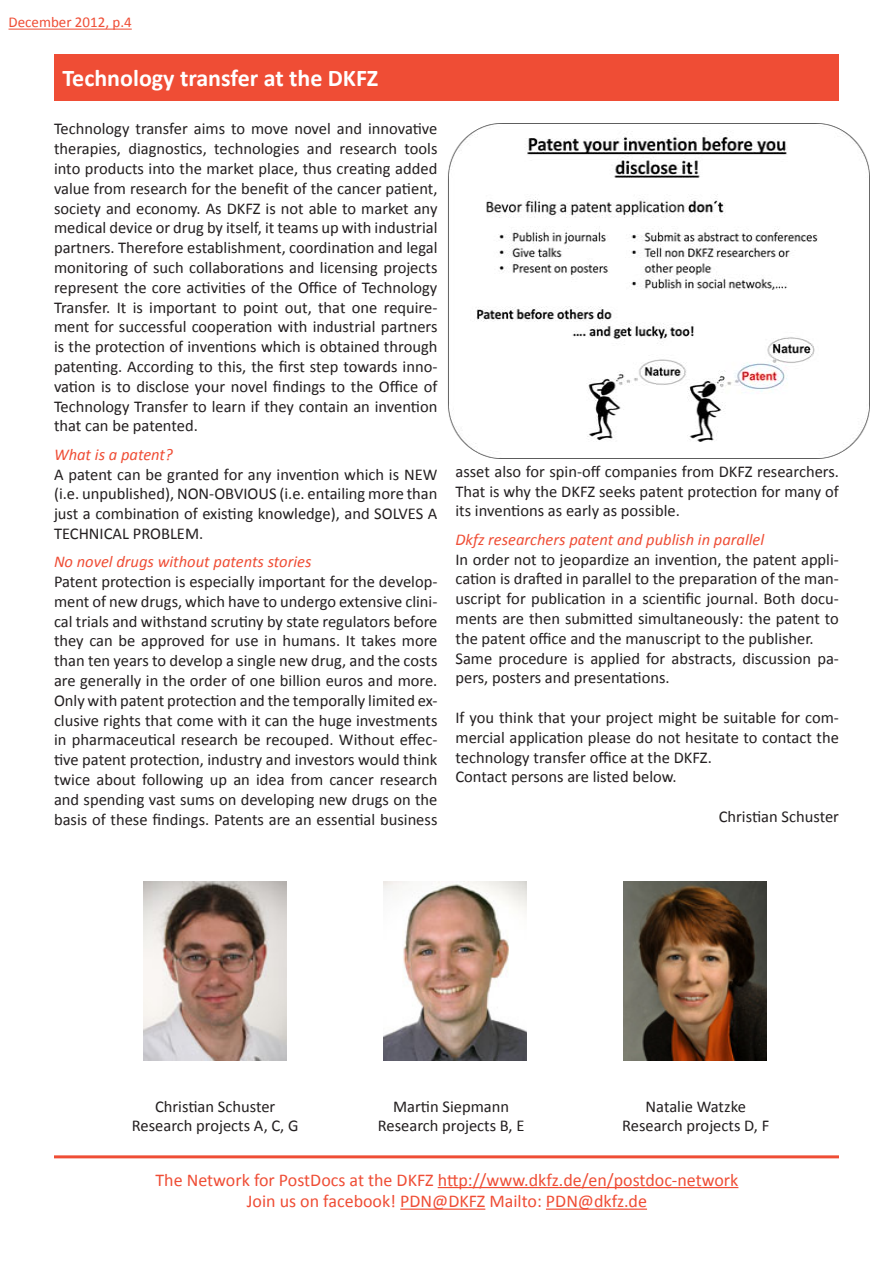
<style>
.page{position:relative;width:893px;height:1263px;background:#fff}
.page>*{position:absolute;margin:0;border:0;box-sizing:border-box;transform-origin:0 0}
.Article_title{font:700 24px "Calibri";color:#fff}
.t1{font:18px/21.6px "Calibri";color:#ef4d35;text-align:center}
.Article_title-2{font:16.5px/19.8px "Calibri";color:#231f20;text-align:justify}
.t2{font:italic 16.5px "Calibri";color:#ef4d35}
.t3{font:15px "Calibri";color:#ef4d35}
</style>
<div class="page">
<hr style="left:438px;top:1187px;width:300px;height:1px;background:#ef4d35">
<hr style="left:400px;top:1208px;width:85px;height:2px;background:#ef4d35">
<hr style="left:546px;top:1208px;width:101px;height:2px;background:#ef4d35">
<hr style="left:54px;top:1155px;width:785px;height:3px;background:#ef4d35">
<hr style="left:9px;top:29px;width:123px;height:1px;background:#ef4d35">
<div style="left:54px;top:54px;width:785px;height:47px;background:#ef4d35"></div>
<img style="left:143px;top:882px;width:143px;height:178px">
<img style="left:383px;top:882px;width:143px;height:178px">
<img style="left:624px;top:882px;width:143px;height:178px">
<img style="left:448px;top:123px;width:422px;height:336px">
<p class="t3" style="left:9px;top:13px;width:125px">December 2012, p.4</p>
<p class="t3" style="left:13px;top:13px;width:125px">December 2012, p.4</p>
<p class="Article_title" style="left:63px;top:64px;width:317px">Technology transfer at the DKFZ</p>
<p class="Article_title-2" style="left:54px;top:118px;width:385px">Technology transfer aims to move novel and innovative therapies, diagnostics, technologies and research tools into products into the market place, thus creating added value from research for the benefit of the cancer patient, society and economy. As DKFZ is not able to market any medical device or drug by itself, it teams up with industrial partners. Therefore establishment, coordination and legal monitoring of such collaborations and licensing projects represent the core activities of the Office of Technology Transfer. It is important to point out, that one require&shy;ment for successful cooperation with industrial partners is the protection of inventions which is obtained through patenting. According to this, the first step towards inno&shy;vation is to disclose your novel findings to the Office of Technology Transfer to learn if they contain an invention that can be patented.</p>
<p class="t2" style="left:54px;top:444px;width:120px">What is a patent?</p>
<p class="Article_title-2" style="left:54px;top:463px;width:385px">A patent can be granted for any invention which is NEW (i.e. unpublished), NON-OBVIOUS (i.e. entailing more than just a combination of existing knowledge), and SOLVES A TECHNICAL PROBLEM.</p>
<p class="t2" style="left:54px;top:551px;width:259px">No novel drugs without patents stories</p>
<p class="Article_title-2" style="left:54px;top:571px;width:385px">Patent protection is especially important for the develop&shy;ment of new drugs, which have to undergo extensive clini&shy;cal trials and withstand scrutiny by state regulators before they can be approved for use in humans. It takes more than ten years to develop a single new drug, and the costs are generally in the order of one billion euros and more.<br>Only with patent protection and the temporally limited ex&shy;clusive rights that come with it can the huge investments in pharmaceutical research be recouped. Without effec&shy;tive patent protection, industry and investors would think twice about following up an idea from cancer research and spending vast sums on developing new drugs on the basis of these findings. Patents are an essential business</p>
<p class="Article_title-2" style="left:455px;top:461px;width:385px">asset also for spin-off companies from DKFZ researchers.<br>That is why the DKFZ seeks patent protection for many of its inventions as early as possible.</p>
<p class="t2" style="left:455px;top:529px;width:310px">Dkfz researchers patent and publish in parallel</p>
<p class="Article_title-2" style="left:455px;top:548px;width:385px">In order not to jeopardize an invention, the patent appli&shy;cation is drafted in parallel to the preparation of the man&shy;uscript for publication in a scientific journal. Both docu&shy;ments are then submitted simultaneously: the patent to the patent office and the manuscript to the publisher.</p>
<p class="Article_title-2" style="left:455px;top:647px;width:385px">Same procedure is applied for abstracts, discussion pa&shy;pers, posters and presentations.</p>
<p class="Article_title-2" style="left:455px;top:707px;width:385px">If you think that your project might be suitable for com&shy;mercial application please do not hesitate to contact the technology transfer office at the DKFZ.</p>
<p class="Article_title-2" style="left:455px;top:766px;width:223px">Contact persons are listed below.</p>
<p class="Article_title-2" style="left:719px;top:806px;width:122px">Christian Schuster</p>
<p class="Article_title-2" style="left:155px;top:1095px;width:122px">Christian Schuster</p>
<p class="Article_title-2" style="left:132px;top:1115px;width:168px">Research projects A, C, G</p>
<p class="Article_title-2" style="left:393px;top:1095px;width:117px">Martin Siepmann</p>
<p class="Article_title-2" style="left:378px;top:1115px;width:148px">Research projects B, E</p>
<p class="Article_title-2" style="left:646px;top:1095px;width:102px">Natalie Watzke</p>
<p class="Article_title-2" style="left:622px;top:1115px;width:149px">Research projects D, F</p>
<p class="t1" style="left:155px;top:1168px;width:584px">The Network for PostDocs at the DKFZ http://www.dkfz.de/en/postdoc-network<br>Join us on facebook! PDN@DKFZ Mailto: PDN@dkfz.de</p>
</div>
